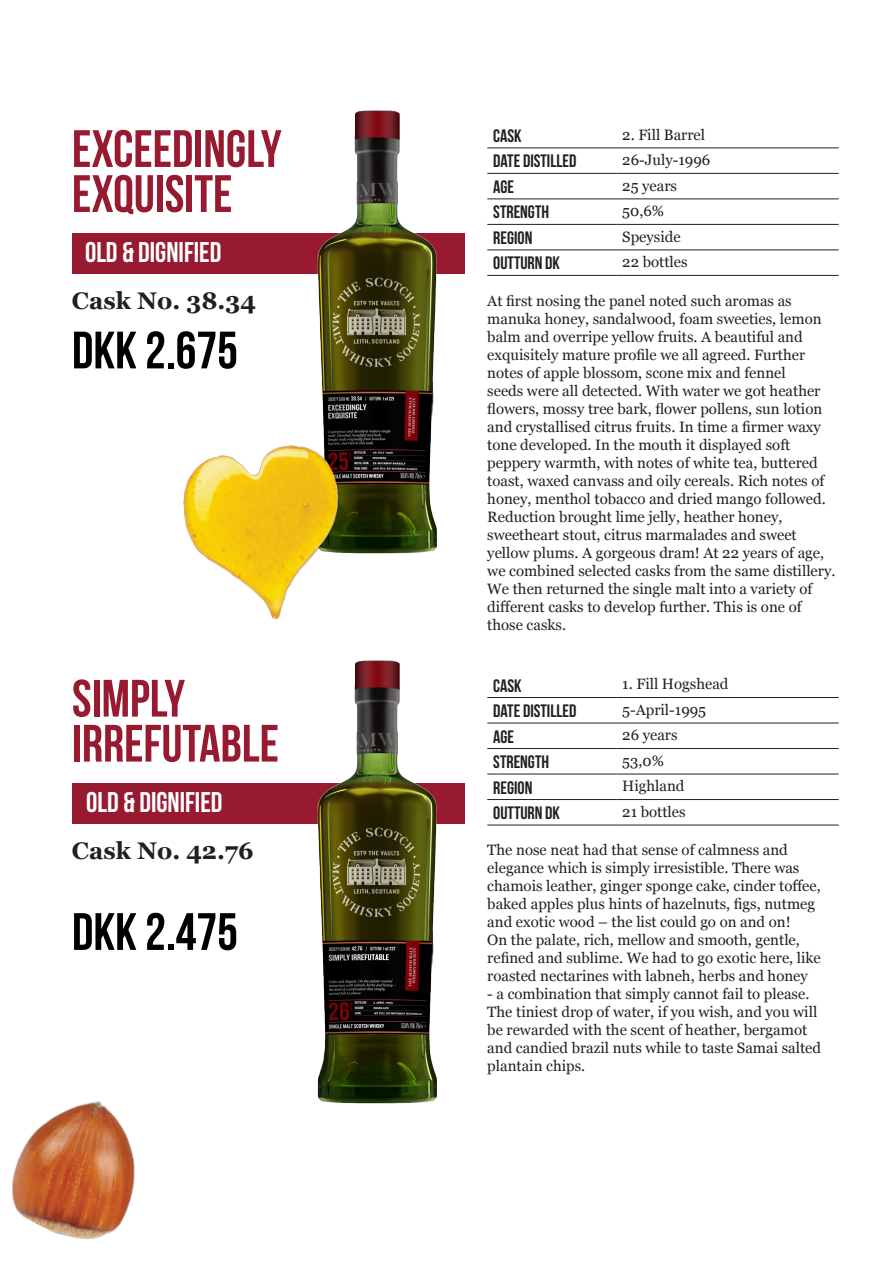
<style>
.page{position:relative;width:893px;height:1263px;background:#fff}
.page>*{position:absolute;margin:0;border:0;box-sizing:border-box;transform-origin:0 0}
.t1{font:700 52.5px/45px "Bebas Neue";color:#971a30}
.t2{font:700 52.5px "Bebas Neue";color:#000001}
.t3{font:700 28.5px "Bebas Neue";color:#fff}
.t4{font:700 24px "Georgia";color:#231f20}
.t5{font:700 18px "Bebas Neue";color:#231f20}
.t6{font:15px/18px "Georgia";color:#231f20}
</style>
<div class="page">
<div style="left:72px;top:783px;width:393px;height:40px;background:#971a30"></div>
<div style="left:72px;top:233px;width:393px;height:41px;background:#971a30"></div>
<img style="left:313px;top:660px;width:126px;height:444px">
<img style="left:317px;top:110px;width:120px;height:444px">
<hr style="left:487px;top:697px;width:129px;height:1px;background:#231f20">
<hr style="left:616px;top:697px;width:223px;height:1px;background:#231f20">
<hr style="left:487px;top:723px;width:129px;height:1px;background:#231f20">
<hr style="left:616px;top:723px;width:223px;height:1px;background:#231f20">
<hr style="left:487px;top:748px;width:129px;height:1px;background:#231f20">
<hr style="left:616px;top:748px;width:223px;height:1px;background:#231f20">
<hr style="left:487px;top:774px;width:129px;height:1px;background:#231f20">
<hr style="left:616px;top:774px;width:223px;height:1px;background:#231f20">
<hr style="left:487px;top:799px;width:129px;height:1px;background:#231f20">
<hr style="left:616px;top:799px;width:223px;height:1px;background:#231f20">
<hr style="left:487px;top:825px;width:129px;height:1px;background:#231f20">
<hr style="left:616px;top:825px;width:223px;height:1px;background:#231f20">
<hr style="left:487px;top:147px;width:129px;height:1px;background:#231f20">
<hr style="left:616px;top:147px;width:223px;height:1px;background:#231f20">
<hr style="left:487px;top:173px;width:129px;height:1px;background:#231f20">
<hr style="left:616px;top:173px;width:223px;height:1px;background:#231f20">
<hr style="left:487px;top:198px;width:129px;height:1px;background:#231f20">
<hr style="left:616px;top:198px;width:223px;height:1px;background:#231f20">
<hr style="left:487px;top:224px;width:129px;height:1px;background:#231f20">
<hr style="left:616px;top:224px;width:223px;height:1px;background:#231f20">
<hr style="left:487px;top:249px;width:129px;height:1px;background:#231f20">
<hr style="left:616px;top:249px;width:223px;height:1px;background:#231f20">
<hr style="left:487px;top:275px;width:129px;height:1px;background:#231f20">
<hr style="left:616px;top:275px;width:223px;height:1px;background:#231f20">
<img style="left:12px;top:1101px;width:123px;height:139px">
<img style="left:183px;top:436px;width:173px;height:184px">
<p class="t1" style="left:72px;top:126px;width:211px">EXCEEDINGLY<br>EXQUISITE</p>
<p class="t3" style="left:85px;top:237px;width:138px">OLD &amp; DIGNIFIED</p>
<p class="t4" style="left:72px;top:283px;width:186px">Cask No. 38.34</p>
<p class="t2" style="left:72px;top:321px;width:167px">DKK 2.675</p>
<p class="t1" style="left:72px;top:675px;width:208px">SIMPLY<br>IRREFUTABLE</p>
<p class="t3" style="left:86px;top:787px;width:138px">OLD &amp; DIGNIFIED</p>
<p class="t4" style="left:72px;top:832px;width:183px">Cask No. 42.76</p>
<p class="t2" style="left:72px;top:903px;width:167px">DKK 2.475</p>
<p class="t5" style="left:493px;top:126px;width:30px">CASK</p>
<p class="t6" style="left:622px;top:125px;width:84px">2. Fill Barrel</p>
<p class="t5" style="left:493px;top:151px;width:85px">DATE DISTILLED</p>
<p class="t6" style="left:622px;top:150px;width:90px">26-July-1996</p>
<p class="t5" style="left:493px;top:177px;width:22px">AGE</p>
<p class="t6" style="left:622px;top:176px;width:56px">25 years</p>
<p class="t5" style="left:493px;top:202px;width:57px">STRENGTH</p>
<p class="t6" style="left:622px;top:201px;width:43px">50,6%</p>
<p class="t5" style="left:493px;top:228px;width:41px">REGION</p>
<p class="t6" style="left:622px;top:227px;width:60px">Speyside</p>
<p class="t5" style="left:493px;top:253px;width:68px">OUTTURN DK</p>
<p class="t6" style="left:622px;top:252px;width:67px">22 bottles</p>
<p class="t6" style="left:487px;top:291px;width:350px">At first nosing the panel noted such aromas as manuka honey, sandalwood, foam sweeties, lemon balm and overripe yellow fruits. A beautiful and exquisitely mature profile we all agreed. Further notes of apple blossom, scone mix and fennel<br>seeds were all detected. With water we got heather flowers, mossy tree bark, flower pollens, sun lotion and crystallised citrus fruits. In time a firmer waxy tone developed. In the mouth it displayed soft peppery warmth, with notes of white tea, buttered toast, waxed canvass and oily cereals. Rich notes of honey, menthol tobacco and dried mango followed.<br>Reduction brought lime jelly, heather honey, sweetheart stout, citrus marmalades and sweet yellow plums. A gorgeous dram! At 22 years of age, we combined selected casks from the same distillery.<br>We then returned the single malt into a variety of different casks to develop further. This is one of those casks.</p>
<p class="t5" style="left:493px;top:675px;width:30px">CASK</p>
<p class="t6" style="left:622px;top:674px;width:108px">1. Fill Hogshead</p>
<p class="t5" style="left:493px;top:701px;width:85px">DATE DISTILLED</p>
<p class="t6" style="left:622px;top:700px;width:85px">5-April-1995</p>
<p class="t5" style="left:493px;top:726px;width:22px">AGE</p>
<p class="t6" style="left:622px;top:725px;width:57px">26 years</p>
<p class="t5" style="left:493px;top:752px;width:57px">STRENGTH</p>
<p class="t6" style="left:622px;top:751px;width:43px">53,0%</p>
<p class="t5" style="left:493px;top:777px;width:41px">REGION</p>
<p class="t6" style="left:622px;top:776px;width:64px">Highland</p>
<p class="t5" style="left:493px;top:803px;width:68px">OUTTURN DK</p>
<p class="t6" style="left:622px;top:802px;width:65px">21 bottles</p>
<p class="t6" style="left:487px;top:841px;width:335px">The nose neat had that sense of calmness and elegance which is simply irresistible. There was chamois leather, ginger sponge cake, cinder toffee, baked apples plus hints of hazelnuts, figs, nutmeg and exotic wood – the list could go on and on!<br>On the palate, rich, mellow and smooth, gentle, refined and sublime. We had to go exotic here, like roasted nectarines with labneh, herbs and honey</p>
<p class="t6" style="left:487px;top:985px;width:335px">- a combination that simply cannot fail to please.<br>The tiniest drop of water, if you wish, and you will be rewarded with the scent of heather, bergamot and candied brazil nuts while to taste Samai salted plantain chips.</p>
</div>
